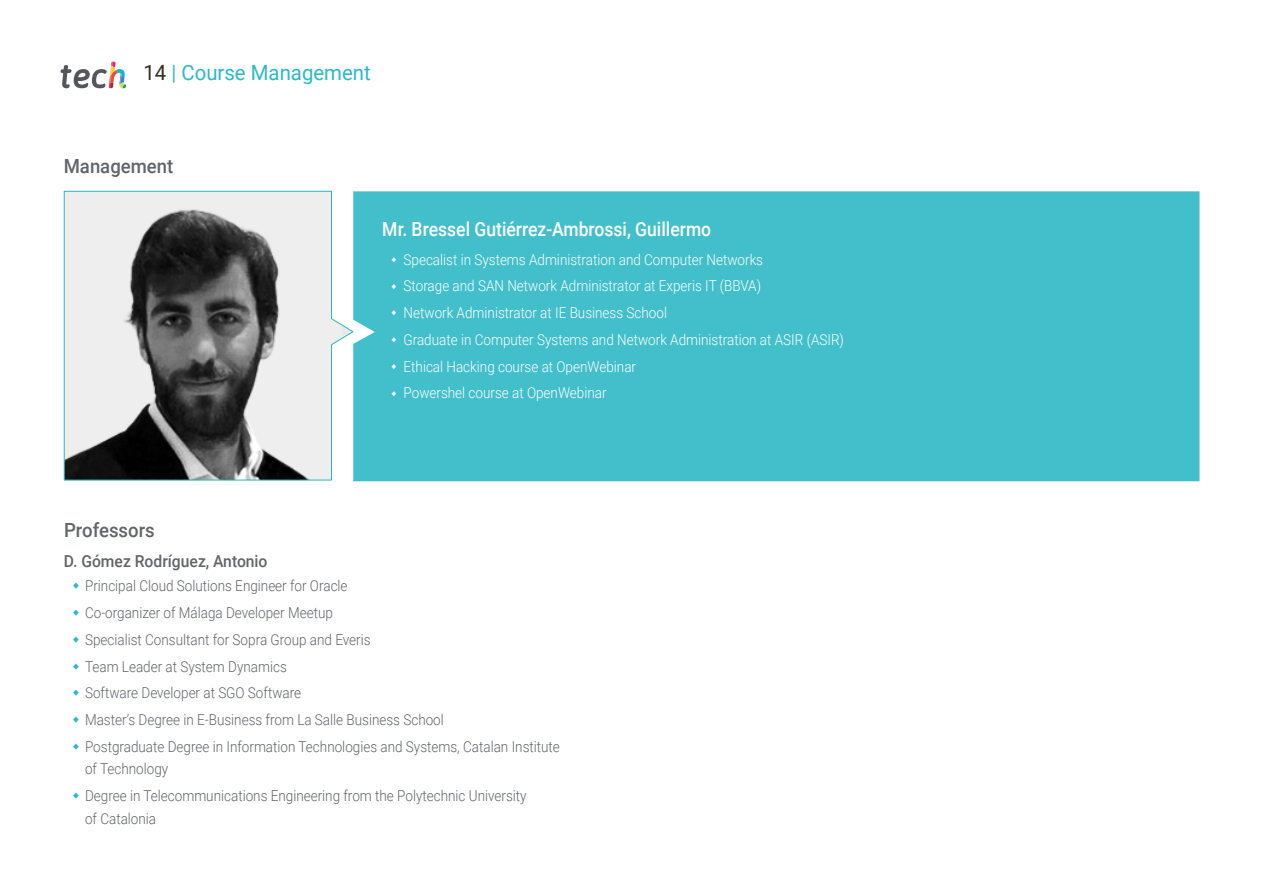
<style>
.page{position:relative;width:1263px;height:893px;background:#fff}
.page>*{position:absolute;margin:0;border:0;box-sizing:border-box;transform-origin:0 0}
.t1{font:21px "Roboto";color:#2db8c5}
.t2{font:500 19.5px "Roboto";color:#fff;scale:.9 1}
.t3{font:500 19.5px "Roboto";color:#61646a;scale:.95 1}
.t4{font:500 16.5px "Roboto";color:#61646a;scale:.95 1}
.t5{font:300 15px/26.7px "Roboto";color:#61646a;scale:.9 1}
.t6{font:300 15px/26.7px "Roboto";color:#fff;scale:.9 1}
.s1{color:#312e20}
</style>
<div class="page">
<svg style="left:61px;top:62px;width:65px;height:27px"></svg>
<svg style="left:64px;top:191px;width:289px;height:289px;background:#a2a3a3"></svg>
<div style="left:353px;top:191px;width:846px;height:290px;background:#42bfca"></div>
<svg style="left:392px;top:257px;width:4px;height:5px"></svg>
<svg style="left:392px;top:284px;width:4px;height:5px"></svg>
<svg style="left:392px;top:310px;width:4px;height:5px"></svg>
<svg style="left:392px;top:337px;width:4px;height:5px"></svg>
<svg style="left:392px;top:364px;width:4px;height:5px"></svg>
<svg style="left:392px;top:391px;width:4px;height:5px"></svg>
<h1 class="t1" style="left:144px;top:57px;width:229px"><span class="s1">14</span> | Course Management</h1>
<h2 class="t3" style="left:64px;top:153px;width:117px">Management</h2>
<h2 class="t2" style="left:382px;top:215px;width:367px">Mr. Bressel Gutiérrez-Ambrossi, Guillermo</h2>
<p class="t6" style="left:404px;top:245px;width:491px">Specalist in Systems Administration and Computer Networks<br>Storage and SAN Network Administrator at Experis IT (BBVA)<br>Network Administrator at IE Business School<br>Graduate in Computer Systems and Network Administration at ASIR (ASIR)<br>Ethical Hacking course at OpenWebinar<br>Powershel course at OpenWebinar</p>
<h2 class="t3" style="left:64px;top:517px;width:97px">Professors</h2>
<p class="t4" style="left:64px;top:549px;width:216px">D. Gómez Rodríguez, Antonio</p>
<p class="t5" style="left:85px;top:572px;width:529px">Principal Cloud Solutions Engineer for Oracle<br>Co-organizer of Málaga Developer Meetup<br>Specialist Consultant for Sopra Group and Everis<br>Team Leader at System Dynamics<br>Software Developer at SGO Software<br>Master’s Degree in E-Business from La Salle Business School<br>Postgraduate Degree in Information Technologies and Systems, Catalan Institute</p>
<p class="t5" style="left:85px;top:755px;width:492px">of Technology<br>Degree in Telecommunications Engineering from the Polytechnic University</p>
<p class="t5" style="left:85px;top:804px;width:81px">of Catalonia</p>
</div>
